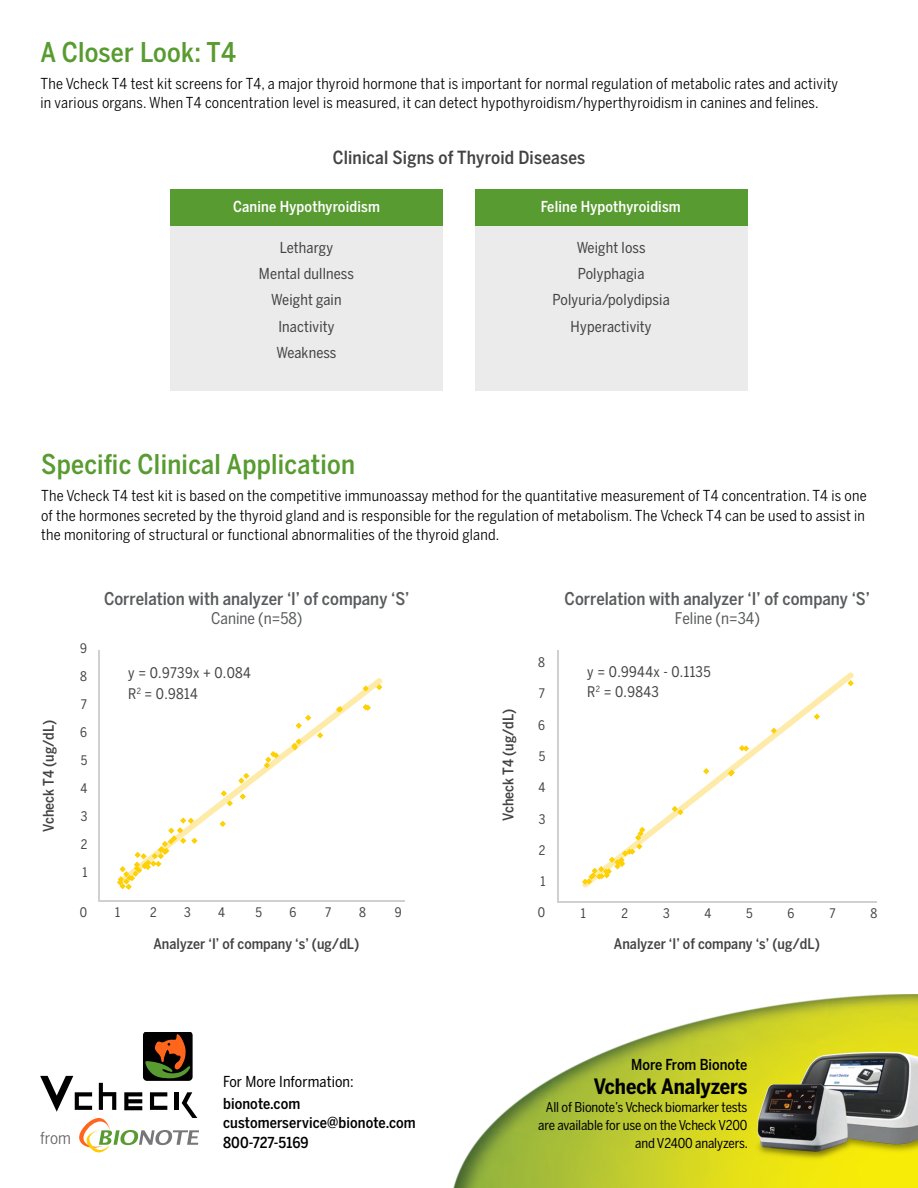
<style>
.page{position:relative;width:918px;height:1188px;background:#fff}
.page>*{position:absolute;margin:0;border:0;box-sizing:border-box;transform-origin:0 0}
.Body{font:500 27px "Benton Sans Cond";letter-spacing:.01em;color:#589b31}
.Body_Heading{font:500 27px "Benton Sans Cond";letter-spacing:.01em;color:#589b31}
.t1{font:700 21px "Benton Sans Cond";color:#000}
.Body_Heading-2{font:500 18px "Benton Sans Cond";letter-spacing:.01em;color:#434343}
.t2{font:500 17.4px "Benton Sans Cond";color:#595b5d}
.t3{font:16.5px "Benton Sans Cond";color:#616161}
.t4{font:16.05px "Benton Sans Cond";color:#595b5d}
.Body-2{font:15px/19.5px "Benton Sans Cond";letter-spacing:.015em;color:#000;text-align:justify}
.Body_Heading-3{font:15px "Benton Sans Cond";letter-spacing:.01em;color:#434343}
.t5{font:500 15px "Benton Sans Cond";letter-spacing:.005em;color:#000}
.Body_Heading-4{font:500 15px "Benton Sans Cond";letter-spacing:.01em;color:#fff}
.t6{font:15px "Benton Sans Cond";letter-spacing:.005em;color:#000}
.t7{font:500 14.55px "Benton Sans Cond";color:#434343}
.t8{font:14.55px/20.5px "Benton Sans Cond";letter-spacing:.025em;color:#434343}
.t9{font:13.5px/18px "Benton Sans Cond";letter-spacing:-.01em;color:#000;text-align:right}
.t10{font:13.05px "Benton Sans Cond";color:#434343}
</style>
<div class="page">
<img style="left:143px;top:995px;width:775px;height:193px">
<svg style="left:40px;top:1033px;width:158px;height:121px"></svg>
<img style="left:736px;top:1042px;width:182px;height:124px">
<div style="left:170px;top:189px;width:273px;height:37px;background:#589b31"></div>
<div style="left:170px;top:226px;width:273px;height:166px;background:#ebebec"></div>
<div style="left:475px;top:189px;width:273px;height:37px;background:#589b31"></div>
<div style="left:475px;top:226px;width:273px;height:166px;background:#ebebec"></div>
<hr style="left:98px;top:650px;width:1px;height:251px;background:#cfd0d1">
<hr style="left:99px;top:901px;width:305px;height:1px;background:#cfd0d1">
<svg style="left:117px;top:678px;width:266px;height:212px"></svg>
<hr style="left:558px;top:650px;width:1px;height:252px;background:#cfd0d1">
<hr style="left:558px;top:902px;width:319px;height:1px;background:#cfd0d1">
<svg style="left:582px;top:672px;width:272px;height:216px"></svg>
<svg style="left:582px;top:827px;width:63px;height:58px"></svg>
<svg style="left:672px;top:806px;width:11px;height:9px"></svg>
<svg style="left:728px;top:770px;width:7px;height:6px"></svg>
<svg style="left:771px;top:728px;width:6px;height:6px"></svg>
<p class="Body_Heading" style="left:41px;top:36px;width:197px">A Closer Look: T4</p>
<p class="Body-2" style="left:40px;top:73px;width:799px">The Vcheck T4 test kit screens for T4, a major thyroid hormone that is important for normal regulation of metabolic rates and activity in various organs. When T4 concentration level is measured, it can detect hypothyroidism/hyperthyroidism in canines and felines.</p>
<p class="Body_Heading-2" style="left:333px;top:147px;width:254px">Clinical Signs of Thyroid Diseases</p>
<p class="Body_Heading-4" style="left:233px;top:198px;width:148px">Canine Hypothyroidism</p>
<p class="Body_Heading-3" style="left:280px;top:239px;width:55px">Lethargy</p>
<p class="Body_Heading-3" style="left:259px;top:265px;width:96px">Mental dullness</p>
<p class="Body_Heading-3" style="left:271px;top:291px;width:72px">Weight gain</p>
<p class="Body_Heading-3" style="left:278px;top:317px;width:58px">Inactivity</p>
<p class="Body_Heading-3" style="left:276px;top:344px;width:62px">Weakness</p>
<p class="Body_Heading-4" style="left:541px;top:198px;width:142px">Feline Hypothyroidism</p>
<p class="Body_Heading-3" style="left:577px;top:239px;width:70px">Weight loss</p>
<p class="Body_Heading-3" style="left:578px;top:265px;width:68px">Polyphagia</p>
<p class="Body_Heading-3" style="left:553px;top:291px;width:119px">Polyuria/polydipsia</p>
<p class="Body_Heading-3" style="left:571px;top:317px;width:83px">Hyperactivity</p>
<p class="Body" style="left:41px;top:448px;width:315px">Specific Clinical Application</p>
<p class="Body-2" style="left:41px;top:486px;width:827px">The Vcheck T4 test kit is based on the competitive immunoassay method for the quantitative measurement of T4 concentration. T4 is one of the hormones secreted by the thyroid gland and is responsible for the regulation of metabolism. The Vcheck T4 can be used to assist in the monitoring of structural or functional abnormalities of the thyroid gland.</p>
<p class="t7" style="left:40px;top:832px;width:114px;rotate:-90deg">Vcheck T4 (ug/dL)</p>
<p class="t10" style="left:80px;top:641px;width:8px">9</p>
<p class="t10" style="left:80px;top:669px;width:8px">8</p>
<p class="t10" style="left:81px;top:697px;width:8px">7</p>
<p class="t10" style="left:80px;top:725px;width:8px">6</p>
<p class="t10" style="left:81px;top:753px;width:8px">5</p>
<p class="t10" style="left:81px;top:781px;width:8px">4</p>
<p class="t10" style="left:81px;top:808px;width:8px">3</p>
<p class="t10" style="left:81px;top:836px;width:8px">2</p>
<p class="t10" style="left:83px;top:864px;width:6px">1</p>
<p class="t10" style="left:80px;top:904px;width:9px">0</p>
<p class="t2" style="left:104px;top:588px;width:307px">Correlation with analyzer ‘I’ of company ‘S’</p>
<p class="t4" style="left:211px;top:609px;width:93px">Canine (n=58)</p>
<p class="t8" style="left:128px;top:662px;width:124px">y = 0.9739x + 0.084<br>R<sup>2</sup> = 0.9814</p>
<p class="t10" style="left:115px;top:905px;width:6px">1</p>
<p class="t10" style="left:150px;top:905px;width:8px">2</p>
<p class="t10" style="left:184px;top:905px;width:8px">3</p>
<p class="t10" style="left:218px;top:905px;width:8px">4</p>
<p class="t10" style="left:255px;top:905px;width:8px">5</p>
<p class="t10" style="left:289px;top:905px;width:8px">6</p>
<p class="t10" style="left:325px;top:905px;width:8px">7</p>
<p class="t10" style="left:359px;top:905px;width:8px">8</p>
<p class="t10" style="left:395px;top:905px;width:8px">9</p>
<p class="t7" style="left:154px;top:935px;width:207px">Analyzer ‘I’ of company ‘s’ (ug/dL)</p>
<p class="t3" style="left:40px;top:1129px;width:32px">from</p>
<p class="t6" style="left:223px;top:1073px;width:132px">For More Information:</p>
<p class="t5" style="left:223px;top:1094px;width:79px">bionote.com</p>
<p class="t5" style="left:223px;top:1114px;width:194px">customerservice@bionote.com</p>
<p class="t5" style="left:223px;top:1133px;width:87px">800-727-5169</p>
<p class="t7" style="left:500px;top:821px;width:114px;rotate:-90deg">Vcheck T4 (ug/dL)</p>
<p class="t10" style="left:538px;top:655px;width:8px">8</p>
<p class="t10" style="left:539px;top:686px;width:8px">7</p>
<p class="t10" style="left:538px;top:717px;width:8px">6</p>
<p class="t10" style="left:539px;top:749px;width:8px">5</p>
<p class="t10" style="left:538px;top:780px;width:8px">4</p>
<p class="t10" style="left:539px;top:811px;width:8px">3</p>
<p class="t10" style="left:539px;top:842px;width:8px">2</p>
<p class="t10" style="left:540px;top:874px;width:6px">1</p>
<p class="t2" style="left:565px;top:588px;width:307px">Correlation with analyzer ‘I’ of company ‘S’</p>
<p class="t4" style="left:675px;top:609px;width:87px">Feline (n=34)</p>
<p class="t8" style="left:587px;top:661px;width:125px">y = 0.9944x - 0.1135<br>R<sup>2</sup> = 0.9843</p>
<p class="t10" style="left:538px;top:905px;width:9px">0</p>
<p class="t10" style="left:581px;top:905px;width:6px">1</p>
<p class="t10" style="left:622px;top:905px;width:8px">2</p>
<p class="t10" style="left:663px;top:905px;width:8px">3</p>
<p class="t10" style="left:705px;top:905px;width:8px">4</p>
<p class="t10" style="left:746px;top:905px;width:8px">5</p>
<p class="t10" style="left:788px;top:905px;width:8px">6</p>
<p class="t10" style="left:829px;top:905px;width:8px">7</p>
<p class="t10" style="left:871px;top:905px;width:8px">8</p>
<p class="t7" style="left:614px;top:935px;width:207px">Analyzer ‘I’ of company ‘s’ (ug/dL)</p>
<p class="t5" style="left:631px;top:1056px;width:118px">More From Bionote</p>
<h2 class="t1" style="left:594px;top:1074px;width:155px">Vcheck Analyzers</h2>
<p class="t9" style="left:538px;top:1098px;width:211px">All of Bionote’s Vcheck biomarker tests are available for use on the Vcheck V200 and V2400 analyzers.</p>
</div>
